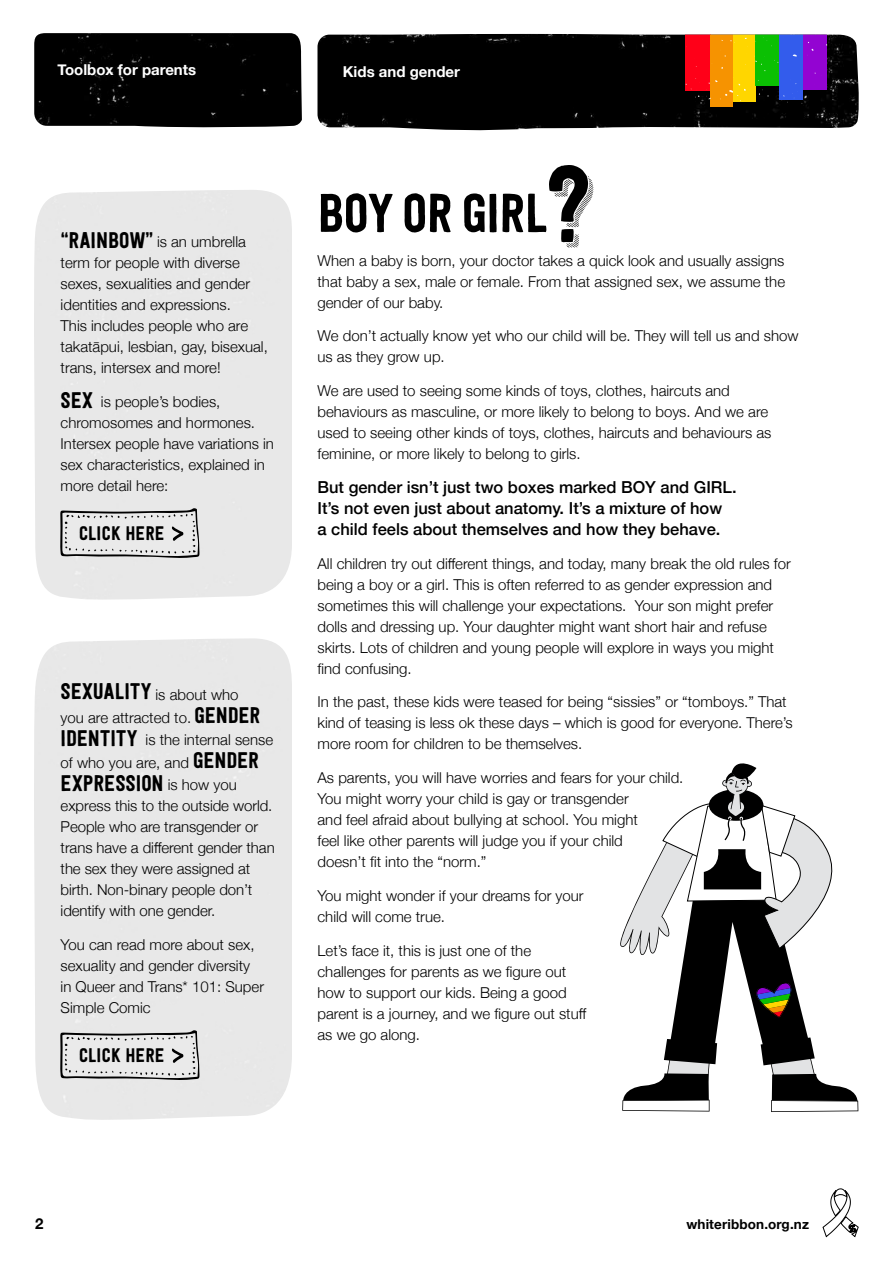
<style>
.page{position:relative;width:893px;height:1263px;background:#fff}
.page>*{position:absolute;margin:0;border:0;box-sizing:border-box;transform-origin:0 0}
.t1{font:106.5px "Festivo LC Basic R Line";color:#000}
.t2{font:54px "Festivo LC Basic";letter-spacing:-.01em;color:#000}
.t3{font:22.5px "Festivo LC Basic";letter-spacing:-.005em;color:#000}
.t4{font:19.5px "Festivo LC Basic";color:#000}
.t5{font:500 16.5px/21px "Helvetica Neue";color:#000}
.t6{font:300 15px/21px "Helvetica Neue";color:#000}
.t7{font:700 15px "Helvetica Neue";color:#fff}
.t8{font:700 15px "Helvetica Neue";color:#000}
.t9{font:700 13.5px "Helvetica Neue";letter-spacing:.01em;color:#000}
.s1{font-family:"Festivo LC Basic";font-weight:400;font-size:22.5px}
.s2{font-family:"Helvetica Neue";font-weight:300;font-size:15px}
</style>
<div class="page">
<img style="left:317px;top:34px;width:542px;height:97px">
<div style="left:685px;top:34px;width:25px;height:56px;background:#ff0018"></div>
<div style="left:710px;top:34px;width:23px;height:73px;background:#f69301"></div>
<div style="left:733px;top:34px;width:22px;height:68px;background:#ffd600"></div>
<div style="left:755px;top:34px;width:24px;height:52px;background:#0bc003"></div>
<div style="left:779px;top:34px;width:24px;height:66px;background:#335cec"></div>
<div style="left:803px;top:34px;width:24px;height:56px;background:#9304d2"></div>
<svg style="left:759px;top:90px;width:10px;height:7px"></svg>
<svg style="left:783px;top:93px;width:19px;height:11px"></svg>
<svg style="left:686px;top:78px;width:14px;height:24px"></svg>
<svg style="left:706px;top:80px;width:40px;height:21px"></svg>
<div style="left:34px;top:33px;width:268px;height:95px;background:#000"></div>
<svg style="left:60px;top:508px;width:140px;height:50px;background:#ccc"></svg>
<svg style="left:60px;top:1030px;width:140px;height:50px;background:#ccc"></svg>
<svg style="left:620px;top:763px;width:238px;height:349px"></svg>
<svg style="left:823px;top:1188px;width:35px;height:50px"></svg>
<p class="t7" style="left:58px;top:57px;width:140px">Toolbox for parents</p>
<p class="t7" style="left:343px;top:60px;width:119px">Kids and gender</p>
<p class="t6" style="left:61px;top:230px;width:209px"><span class="s1">“RAINBOW”</span> is an umbrella term for people with diverse sexes, sexualities and gender identities and expressions.<br>This includes people who are takatāpui, lesbian, gay, bisexual, trans, intersex and more!</p>
<p class="t6" style="left:61px;top:390px;width:215px"><span class="s1">SEX</span> is people’s bodies, chromosomes and hormones.<br>Intersex people have variations in sex characteristics, explained in more detail here:</p>
<h3 class="t4" style="left:79px;top:521px;width:87px">CLICK HERE</h3>
<p class="t6" style="left:61px;top:682px;width:214px;line-height:22.5px"><span class="s1">SEXUALITY</span> is about who<br>you are attracted to. <span class="s1">GENDER<br>IDENTITY</span> is the internal sense of who you are, and <span class="s1">GENDER</span></p>
<h3 class="t3" style="left:61px;top:769px;width:178px">EXPRESSION <span class="s2">is how you</span></h3>
<p class="t6" style="left:61px;top:794px;width:216px">express this to the outside world.<br>People who are transgender or trans have a different gender than the sex they were assigned at birth. Non-binary people don’t identify with one gender.</p>
<p class="t6" style="left:61px;top:933px;width:205px">You can read more about sex, sexuality and gender diversity in Queer and Trans* 101: Super<br>Simple Comic</p>
<h3 class="t4" style="left:79px;top:1043px;width:87px">CLICK HERE</h3>
<h1 class="t1" style="left:542px;top:140px;width:53px">?</h1>
<p class="t6" style="left:317px;top:270px;width:469px">that baby a sex, male or female. From that assigned sex, we assume the gender of our baby.</p>
<p class="t6" style="left:317px;top:324px;width:482px">We don’t actually know yet who our child will be. They will tell us and show us as they grow up.</p>
<p class="t6" style="left:317px;top:379px;width:455px">We are used to seeing some kinds of toys, clothes, haircuts and behaviours as masculine, or more likely to belong to boys. And we are used to seeing other kinds of toys, clothes, haircuts and behaviours as feminine, or more likely to belong to girls.</p>
<p class="t5" style="left:317px;top:475px;width:421px">But gender isn’t just two boxes marked BOY and GIRL.<br>It’s not even just about anatomy. It’s a mixture of how<br>a child feels about themselves and how they behave.</p>
<p class="t6" style="left:317px;top:552px;width:475px">All children try out different things, and today, many break the old rules for being a boy or a girl. This is often referred to as gender expression and sometimes this will challenge your expectations. Your son might prefer dolls and dressing up. Your daughter might want short hair and refuse skirts. Lots of children and young people will explore in ways you might find confusing.</p>
<p class="t6" style="left:317px;top:690px;width:477px">In the past, these kids were teased for being “sissies” or “tomboys.” That kind of teasing is less ok these days – which is good for everyone. There’s more room for children to be themselves.</p>
<p class="t6" style="left:317px;top:766px;width:367px">As parents, you will have worries and fears for your child.<br>You might worry your child is gay or transgender<br>and feel afraid about bullying at school. You might<br>feel like other parents will judge you if your child<br>doesn’t fit into the “norm.”</p>
<p class="t6" style="left:317px;top:884px;width:268px">You might wonder if your dreams for your child will come true.</p>
<p class="t6" style="left:317px;top:939px;width:270px">Let’s face it, this is just one of the challenges for parents as we figure out how to support our kids. Being a good parent is a journey, and we figure out stuff as we go along.</p>
<h2 class="t2" style="left:317px;top:180px;width:232px">BOY OR GIRL</h2>
<p class="t6" style="left:317px;top:249px;width:468px">When a baby is born, your doctor takes a quick look and usually assigns</p>
<p class="t8" style="left:35px;top:1212px;width:10px">2</p>
<p class="t9" style="left:686px;top:1214px;width:124px">whiteribbon.org.nz</p>
</div>
